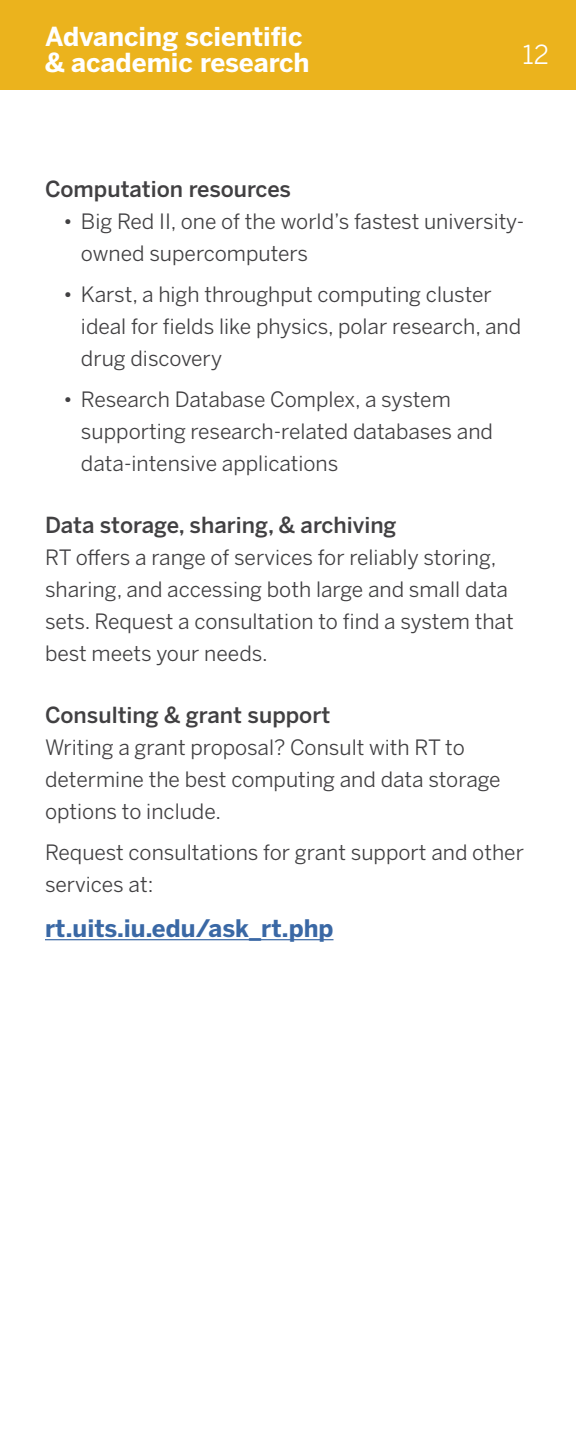
<style>
.page{position:relative;width:576px;height:1440px;background:#fff}
.page>*{position:absolute;margin:0;border:0;box-sizing:border-box;transform-origin:0 0}
.t1{font:700 26px/26px "Benton Sans";color:#fff}
.t2{font:26px "Benton Sans";color:#fff}
.t3{font:700 24px "Benton Sans";color:#3a68a5}
.t4{font:500 22px "Benton Sans";color:#414042}
.t5{font:21px/32px "Benton Sans";color:#414042}
</style>
<div class="page">
<hr style="left:45px;top:939px;width:289px;height:1px;background:#3a68a5">
<div style="left:0;top:0;width:576px;height:90px;background:#ebb31d"></div>
<p class="t1" style="left:45px;top:24px;width:266px">Advancing scientific &amp; academic research</p>
<p class="t2" style="left:523px;top:39px;width:28px">12</p>
<p class="t4" style="left:45px;top:176px;width:248px">Computation resources</p>
<p class="t5" style="left:81px;top:206px;width:445px;text-indent:-18px">• Big Red II, one of the world’s fastest university&shy;owned supercomputers</p>
<p class="t5" style="left:81px;top:279px;width:442px;text-indent:-18px">• Karst, a high throughput computing cluster ideal for fields like physics, polar research, and drug discovery</p>
<p class="t5" style="left:81px;top:384px;width:414px;text-indent:-18px">• Research Database Complex, a system supporting research-related databases and data-intensive applications</p>
<p class="t4" style="left:45px;top:512px;width:353px">Data storage, sharing, &amp; archiving</p>
<p class="t5" style="left:45px;top:542px;width:470px">RT offers a range of services for reliably storing, sharing, and accessing both large and small data sets. Request a consultation to find a system that best meets your needs.</p>
<p class="t4" style="left:45px;top:702px;width:287px">Consulting &amp; grant support</p>
<p class="t5" style="left:45px;top:732px;width:457px">Writing a grant proposal? Consult with RT to determine the best computing and data storage options to include.</p>
<p class="t5" style="left:45px;top:837px;width:480px">Request consultations for grant support and other services at:</p>
<p class="t3" style="left:45px;top:914px;width:290px">rt.uits.iu.edu/ask_rt.php</p>
</div>
